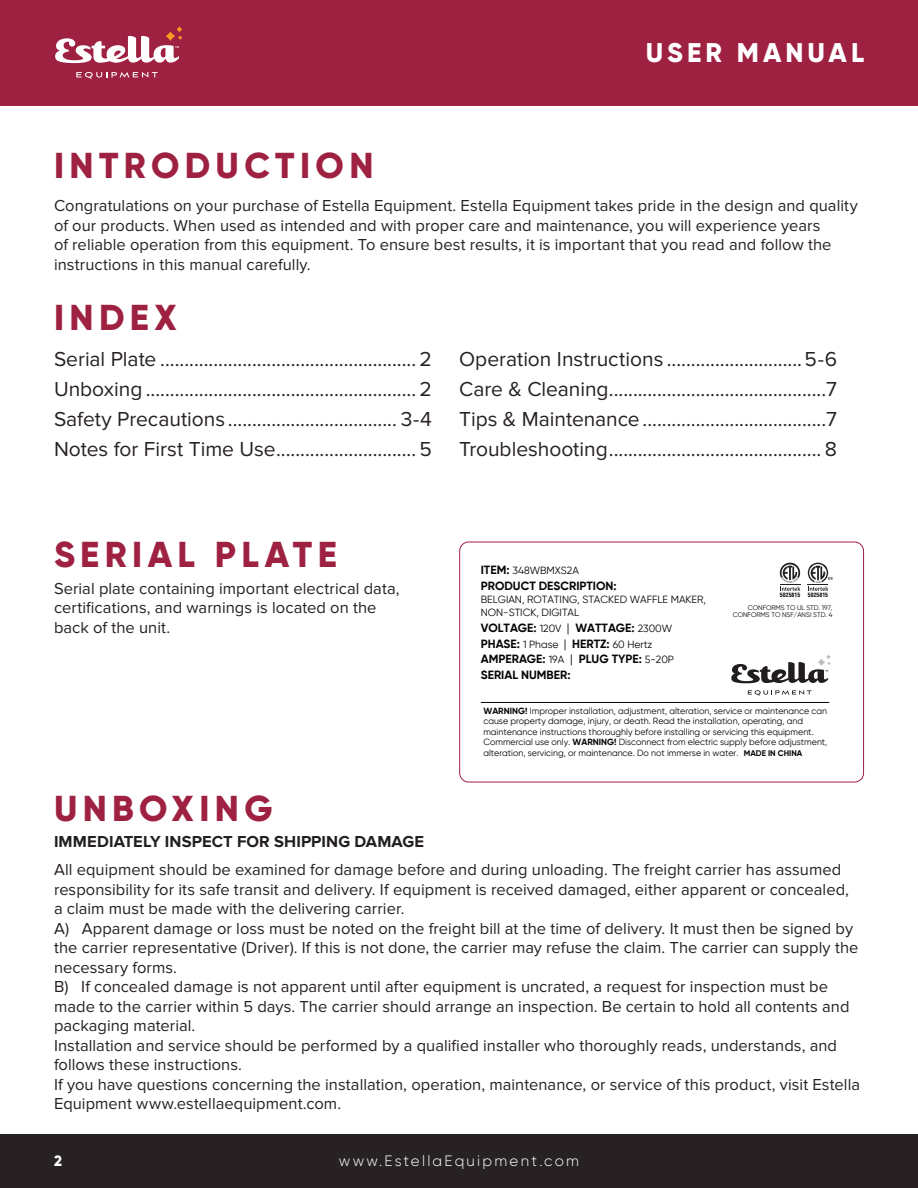
<style>
.page{position:relative;width:918px;height:1188px;background:#fff}
.page>*{position:absolute;margin:0;border:0;box-sizing:border-box;transform-origin:0 0}
.t1{font:800 36px "Gilroy";letter-spacing:.15em;color:#9e2142}
.t2{font:800 27px "Gilroy";letter-spacing:.15em;color:#fff}
.t3{font:21px "Proxima Nova";color:#272123}
.t4{font:16.5px/19.5px "Proxima Nova";letter-spacing:.005em;color:#272123}
.t5{font:700 16.5px "Proxima Nova";letter-spacing:.005em;color:#231f20}
.t6{font:300 15px "Gilroy";letter-spacing:.15em;color:#fff}
.t7{font:800 15px "Gilroy";color:#fff}
.t8{font:700 11.85px/15.6px "Gilroy";color:#050504}
.t9{font:10.35px/13.4px "Gilroy";color:#050504}
.t10{font:8.85px/10.4px "Gilroy";color:#050504}
.t11{font:6.75px/7.4px "Gilroy";color:#050504;text-align:right}
.t12{font:700 condensed 5.85px "Helvetica";color:#050504}
.s1{font-weight:700;font-size:11.85px}
.s2{font-weight:400;font-size:10.35px}
.s3{font-weight:400}
.s4{font-size:11.85px}
.s5{font-weight:700}
.s6{font-weight:700;font-size:8.1px}
</style>
<div class="page">
<div style="left:0;top:1134px;width:918px;height:54px;background:#272123"></div>
<div style="left:0;top:0;width:918px;height:105px;background:#9e2142"></div>
<svg style="left:76px;top:72px;width:82px;height:7px"></svg>
<svg style="left:55px;top:27px;width:127px;height:36px"></svg>
<svg style="left:748px;top:690px;width:64px;height:6px"></svg>
<svg style="left:731px;top:655px;width:100px;height:28px"></svg>
<hr style="left:481px;top:702px;width:348px;height:1px;background:#050504">
<svg style="left:780px;top:563px;width:20px;height:28px"></svg>
<svg style="left:808px;top:563px;width:25px;height:28px"></svg>
<div style="left:459px;top:542px;width:405px;height:240px;border:1px solid #9e2142;border-radius:9px"></div>
<h2 class="t2" style="left:646px;top:36px;width:220px">USER MANUAL</h2>
<p class="t1" style="left:54px;top:143px;width:321px">INTRODUCTION</p>
<p class="t4" style="left:54px;top:196px;width:805px">Congratulations on your purchase of Estella Equipment. Estella Equipment takes pride in the design and quality of our products. When used as intended and with proper care and maintenance, you will experience years<br>of reliable operation from this equipment. To ensure best results, it is important that you read and follow the instructions in this manual carefully.</p>
<p class="t1" style="left:54px;top:294px;width:124px">INDEX</p>
<p class="t3" style="left:54px;top:347px;width:379px">Serial Plate ..................................................... 2</p>
<p class="t3" style="left:54px;top:377px;width:379px">Unboxing ........................................................ 2</p>
<p class="t3" style="left:54px;top:407px;width:379px">Safety Precautions ................................... 3-4</p>
<p class="t3" style="left:54px;top:437px;width:380px">Notes for First Time Use............................. 5</p>
<p class="t3" style="left:459px;top:347px;width:380px">Operation Instructions ............................5-6</p>
<p class="t3" style="left:459px;top:377px;width:380px">Care &amp; Cleaning.............................................7</p>
<p class="t3" style="left:459px;top:407px;width:380px">Tips &amp; Maintenance......................................7</p>
<p class="t3" style="left:459px;top:437px;width:380px">Troubleshooting............................................ 8</p>
<p class="t1" style="left:54px;top:532px;width:284px">SERIAL PLATE</p>
<p class="t4" style="left:54px;top:579px;width:347px">Serial plate containing important electrical data, certifications, and warnings is located on the back of the unit.</p>
<p class="t1" style="left:54px;top:785px;width:220px">UNBOXING</p>
<p class="t5" style="left:54px;top:832px;width:372px">IMMEDIATELY INSPECT FOR SHIPPING DAMAGE</p>
<p class="t9" style="left:481px;top:564px;width:100px"><span class="s1">ITEM:</span> 348WBMXS2A</p>
<p class="t8" style="left:481px;top:578px;width:137px">PRODUCT DESCRIPTION:</p>
<p class="t9" style="left:481px;top:593px;width:227px">BELGIAN, ROTATING, STACKED WAFFLE MAKER,<br>NON-STICK, DIGITAL</p>
<p class="t8" style="left:481px;top:620px;width:193px">VOLTAGE: <span class="s2">120V</span> <span class="s3">|</span> WATTAGE: <span class="s2">2300W</span></p>
<p class="t9" style="left:481px;top:637px;width:173px"><span class="s1">PHASE:</span> 1 Phase <span class="s4">|</span> <span class="s1">HERTZ:</span> 60 Hertz</p>
<p class="t8" style="left:481px;top:651px;width:195px">AMPERAGE: <span class="s2">19A</span> <span class="s3">|</span> PLUG TYPE: <span class="s2">5-20P<br></span>SERIAL NUMBER:</p>
<p class="t12" style="left:780px;top:592px;width:22px">5025815</p>
<p class="t12" style="left:808px;top:592px;width:22px">5025815</p>
<p class="t11" style="left:733px;top:604px;width:101px">CONFORMS TO UL STD. 197,<br>CONFORMS TO NSF/ANSI STD. 4</p>
<p class="t10" style="left:483px;top:706px;width:346px"><span class="s5">WARNING!</span> Improper installation, adjustment, alteration, service or maintenance can cause property damage, injury, or death. Read the installation, operating, and maintenance instructions thoroughly before installing or servicing this equipment.<br>Commercial use only. <span class="s5">WARNING!</span> Disconnect from electric supply before adjustment, alteration, servicing, or maintenance. Do not immerse in water. <span class="s6">MADE IN CHINA</span></p>
<p class="t4" style="left:54px;top:860px;width:797px">All equipment should be examined for damage before and during unloading. The freight carrier has assumed responsibility for its safe transit and delivery. If equipment is received damaged, either apparent or concealed, a claim must be made with the delivering carrier.</p>
<p class="t4" style="left:54px;top:919px;width:806px">A) Apparent damage or loss must be noted on the freight bill at the time of delivery. It must then be signed by the carrier representative (Driver). If this is not done, the carrier may refuse the claim. The carrier can supply the necessary forms.</p>
<p class="t4" style="left:54px;top:977px;width:797px">B) If concealed damage is not apparent until after equipment is uncrated, a request for inspection must be made to the carrier within 5 days. The carrier should arrange an inspection. Be certain to hold all contents and packaging material.</p>
<p class="t4" style="left:54px;top:1036px;width:785px">Installation and service should be performed by a qualified installer who thoroughly reads, understands, and follows these instructions.</p>
<p class="t4" style="left:54px;top:1075px;width:808px">If you have questions concerning the installation, operation, maintenance, or service of this product, visit Estella<br>Equipment www.estellaequipment.com.</p>
<p class="t7" style="left:54px;top:1152px;width:9px">2</p>
<p class="t6" style="left:339px;top:1152px;width:242px">www.EstellaEquipment.com</p>
</div>
